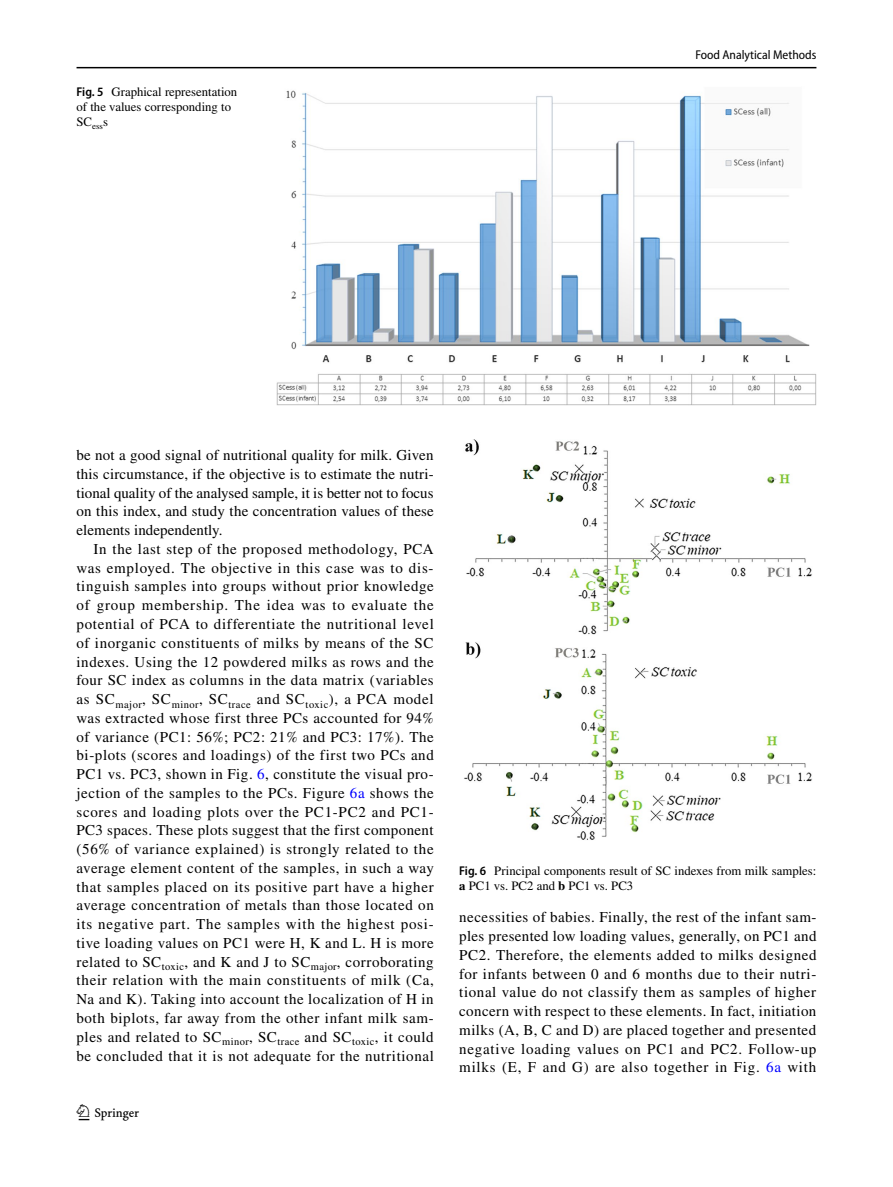
<style>
.page{position:relative;width:893px;height:1187px;background:#fff}
.page>*{position:absolute;margin:0;border:0;box-sizing:border-box;transform-origin:0 0}
.t1{font:22.5px "Springnew Regular 2";color:#000}
.t2{font:15px/18.8px "STIX";letter-spacing:.04em;color:#000;text-align:justify}
.t3{font:12.75px/15px "STIX";color:#000}
.t4{font:semi-condensed 12.75px "Myriad Pro";color:#000}
.s1{font-family:"Myriad Pro";font-weight:600;font-stretch:semi-condensed}
.s2{color:#00f}
.s3{font-weight:700}
</style>
<div class="page">
<hr style="left:77px;top:67px;width:739px;height:1px;background:#000">
<img style="left:276px;top:90px;width:540px;height:315px">
<img style="left:464px;top:439px;width:348px;height:401px">
<p class="t3" style="left:77px;top:85px;width:162px"><span class="s1">Fig. 5</span> Graphical representation of the values corresponding to<br>SC<sub>ess</sub>s</p>
<p class="t4" style="left:695px;top:48px;width:123px">Food Analytical Methods</p>
<p class="t2" style="left:77px;top:446px;width:359px">be not a good signal of nutritional quality for milk. Given this circumstance, if the objective is to estimate the nutri&shy;tional quality of the analysed sample, it is better not to focus on this index, and study the concentration values of these elements independently.</p>
<p class="t2" style="left:77px;top:540px;width:359px;text-indent:17px">In the last step of the proposed methodology, PCA was employed. The objective in this case was to dis&shy;tinguish samples into groups without prior knowledge of group membership. The idea was to evaluate the potential of PCA to differentiate the nutritional level of inorganic constituents of milks by means of the SC indexes. Using the 12 powdered milks as rows and the four SC index as columns in the data matrix (variables as SC<sub>major</sub>, SC<sub>minor</sub>, SC<sub>trace</sub> and SC<sub>toxic</sub>), a PCA model was extracted whose first three PCs accounted for 94% of variance (PC1: 56%; PC2: 21% and PC3: 17%). The bi-plots (scores and loadings) of the first two PCs and PC1 vs. PC3, shown in Fig. <span class="s2">6</span>, constitute the visual pro&shy;jection of the samples to the PCs. Figure <span class="s2">6a</span> shows the scores and loading plots over the PC1-PC2 and PC1- PC3 spaces. These plots suggest that the first component (56% of variance explained) is strongly related to the average element content of the samples, in such a way that samples placed on its positive part have a higher average concentration of metals than those located on its negative part. The samples with the highest posi&shy;tive loading values on PC1 were H, K and L. H is more related to SC<sub>toxic</sub>, and K and J to SC<sub>major</sub>, corroborating their relation with the main constituents of milk (Ca, Na and K). Taking into account the localization of H in both biplots, far away from the other infant milk sam&shy;ples and related to SC<sub>minor</sub>, SC<sub>trace</sub> and SC<sub>toxic</sub>, it could be concluded that it is not adequate for the nutritional</p>
<h1 class="t1" style="left:79px;top:1104px;width:62px">1 3</h1>
<p class="t3" style="left:459px;top:864px;width:359px"><span class="s1">Fig. 6</span> Principal components result of SC indexes from milk samples: <span class="s3">a</span> PC1 vs. PC2 and <span class="s3">b</span> PC1 vs. PC3</p>
<p class="t2" style="left:459px;top:908px;width:359px">necessities of babies. Finally, the rest of the infant sam&shy;ples presented low loading values, generally, on PC1 and PC2. Therefore, the elements added to milks designed for infants between 0 and 6 months due to their nutri&shy;tional value do not classify them as samples of higher concern with respect to these elements. In fact, initiation milks (A, B, C and D) are placed together and presented negative loading values on PC1 and PC2. Follow-up milks (E, F and G) are also together in Fig. <span class="s2">6a</span> with</p>
</div>
